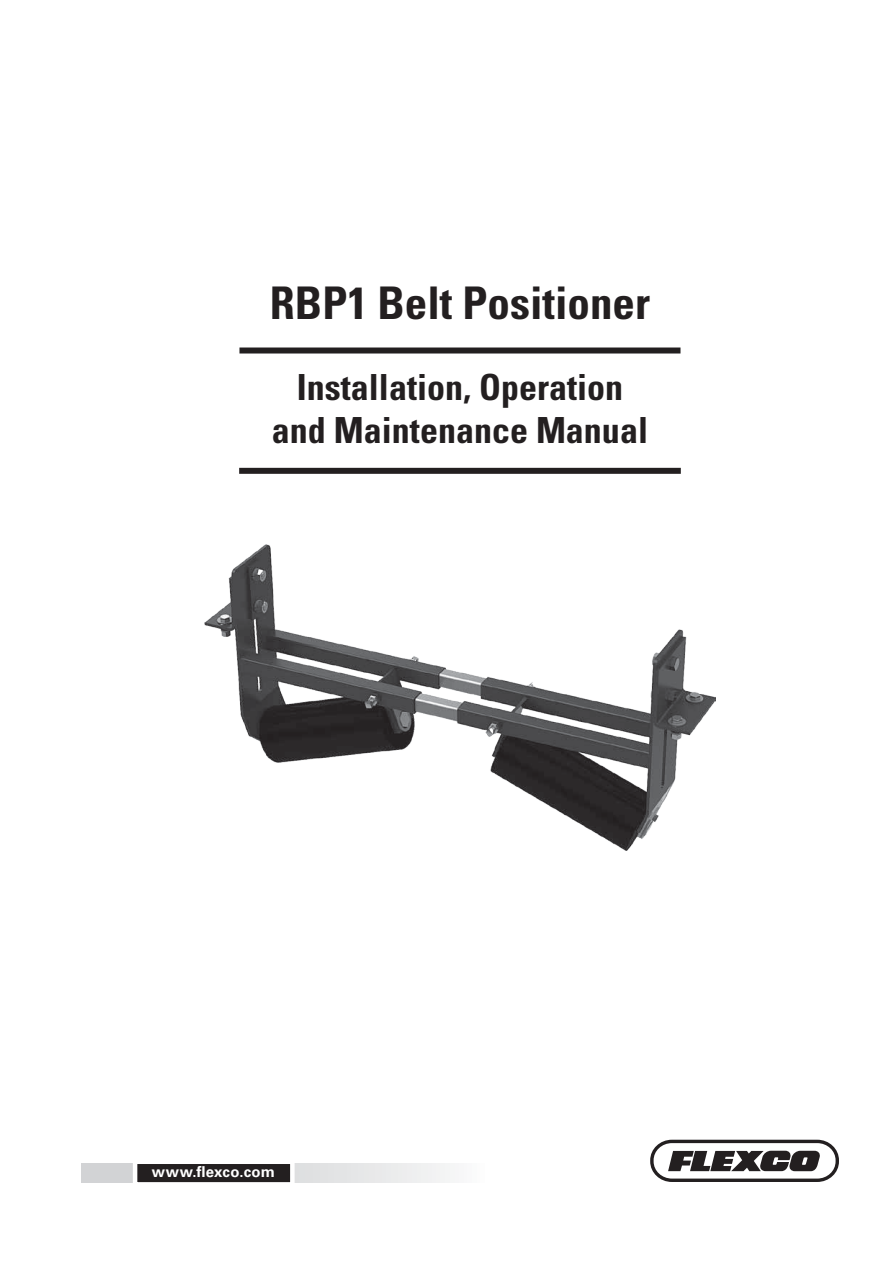
<style>
.page{position:relative;width:893px;height:1263px;background:#fff}
.page>*{position:absolute;margin:0;border:0;box-sizing:border-box;transform-origin:0 0}
.t1{font:700 condensed 45px "Univers LT Std";color:#231f20}
.t2{font:700 condensed 36px/43.2px "Univers LT Std";color:#231f20;text-align:center}
.t3{font:700 15.6px "Univers LT Std";letter-spacing:.02em;color:#fff}
.t4{font:700 15px "Univers LT Std";letter-spacing:.02em;color:#fff}
</style>
<div class="page">
<div style="left:239px;top:347px;width:441px;height:6px;background:#231f20"></div>
<div style="left:239px;top:468px;width:442px;height:6px;background:#231f20"></div>
<svg style="left:81px;top:1163px;width:369px;height:20px"></svg>
<div style="left:135px;top:1162px;width:157px;height:22px;background:#231f20"></div>
<div style="left:133px;top:1159px;width:162px;height:27px;border:4px solid #fff"></div>
<svg style="left:650px;top:1140px;width:189px;height:42px"></svg>
<img style="left:204px;top:545px;width:512px;height:306px">
<p class="t1" style="left:270px;top:275px;width:382px">RBP1 Belt Positioner</p>
<p class="t2" style="left:272px;top:365px;width:377px">Installation, Operation and Maintenance Manual</p>
<p class="t4" style="left:152px;top:1163px;width:125px">www.flexco.com</p>
<p class="t3" style="left:139px;top:1163px;width:130px">www.flexco.com</p>
</div>
